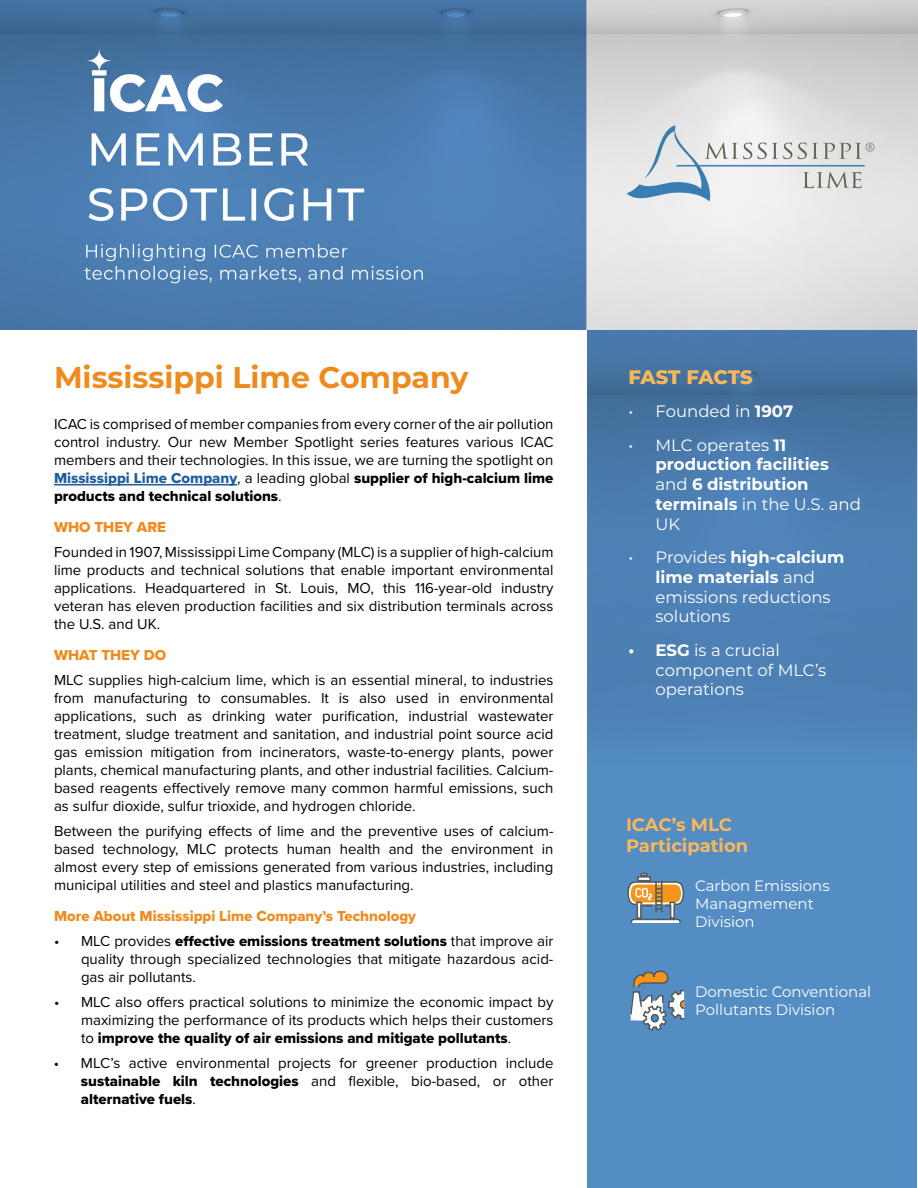
<style>
.page{position:relative;width:918px;height:1188px;background:#fff}
.page>*{position:absolute;margin:0;border:0;box-sizing:border-box;transform-origin:0 0}
.t1{font:700 30px "Montserrat";color:#ef8b1e}
.t2{font:800 19.5px "Montserrat";letter-spacing:-.01em;color:#fcb858}
.t3{font:700 18px/21.6px "Montserrat";color:#fcb858}
.t4{font:16.5px/19.8px "Montserrat";color:#fff}
.t5{font:700 16.5px/19.8px "Montserrat";color:#fff}
.t6{font:15px/18px "Proxima Nova";color:#000;text-align:justify}
.t7{font:15px/18px "Proxima Nova Extrabld";color:#000}
.t8{font:15px/18px "Montserrat";color:#fff}
.t9{font:15px "Proxima Nova Extrabld";color:#ef8b1e}
.s1{font-weight:700}
.s2{font-weight:400}
.s3{color:#215e9e}
.s4{font-family:"Proxima Nova"}
.s5{font-family:"Proxima Nova Extrabld"}
</style>
<div class="page">
<svg style="left:588px;top:330px;width:329px;height:858px;background:#4f84b9"></svg>
<hr style="left:54px;top:484px;width:183px;height:1px;background:#215e9e">
<svg style="left:626px;top:872px;width:60px;height:52px;background:#939694"></svg>
<svg style="left:630px;top:970px;width:56px;height:62px"></svg>
<img style="left:0;top:0;width:917px;height:329px">
<h1 class="t1" style="left:54px;top:356px;width:416px">Mississippi Lime Company</h1>
<h2 class="t2" style="left:629px;top:363px;width:126px">FAST FACTS</h2>
<p class="t4" style="left:629px;top:401px;width:166px">• Founded in <span class="s1">1907</span></p>
<p class="t5" style="left:656px;top:434px;width:207px;text-indent:-27px"><span class="s2">• MLC operates</span> 11 production facilities <span class="s2">and</span> 6 distribution terminals <span class="s2">in the U.S. and<br>UK</span></p>
<p class="t4" style="left:656px;top:547px;width:191px;text-indent:-27px">• Provides <span class="s1">high-calcium lime materials</span> and emissions reductions solutions</p>
<p class="t4" style="left:656px;top:639px;width:172px;text-indent:-27px"><span class="s1">• ESG</span> is a crucial component of MLC’s operations</p>
<p class="t6" style="left:54px;top:414px;width:501px">ICAC is comprised of member companies from every corner of the air pollution control industry. Our new Member Spotlight series features various ICAC members and their technologies. In this issue, we are turning the spotlight on</p>
<p class="t7" style="left:54px;top:469px;width:501px"><span class="s3">Mississippi Lime Company</span><span class="s4">, a leading global</span> supplier of high-calcium lime products and technical solutions<span class="s4">.</span></p>
<p class="t9" style="left:54px;top:516px;width:114px">WHO THEY ARE</p>
<p class="t6" style="left:54px;top:542px;width:501px">Founded in 1907, Mississippi Lime Company (MLC) is a supplier of high-calcium lime products and technical solutions that enable important environmental applications. Headquartered in St. Louis, MO, this 116-year-old industry veteran has eleven production facilities and six distribution terminals across the U.S. and UK.</p>
<p class="t9" style="left:54px;top:644px;width:114px">WHAT THEY DO</p>
<p class="t6" style="left:54px;top:671px;width:501px">MLC supplies high-calcium lime, which is an essential mineral, to industries from manufacturing to consumables. It is also used in environmental applications, such as drinking water purification, industrial wastewater treatment, sludge treatment and sanitation, and industrial point source acid gas emission mitigation from incinerators, waste-to-energy plants, power plants, chemical manufacturing plants, and other industrial facilities. Calcium&shy;based reagents effectively remove many common harmful emissions, such as sulfur dioxide, sulfur trioxide, and hydrogen chloride.</p>
<p class="t6" style="left:54px;top:821px;width:501px">Between the purifying effects of lime and the preventive uses of calcium&shy;based technology, MLC protects human health and the environment in almost every step of emissions generated from various industries, including municipal utilities and steel and plastics manufacturing.</p>
<p class="t9" style="left:54px;top:905px;width:364px">More About Mississippi Lime Company’s Technology</p>
<p class="t7" style="left:54px;top:932px;width:501px"><span class="s4">• MLC provides</span> effective emissions treatment solutions <span class="s4">that improve air</span></p>
<p class="t6" style="left:81px;top:950px;width:474px">quality through specialized technologies that mitigate hazardous acid&shy;gas air pollutants.</p>
<p class="t6" style="left:54px;top:992px;width:501px;text-align:right">• MLC also offers practical solutions to minimize the economic impact by maximizing the performance of its products which helps their customers</p>
<p class="t7" style="left:81px;top:1029px;width:432px"><span class="s4">to</span> improve the quality of air emissions and mitigate pollutants<span class="s4">.</span></p>
<p class="t6" style="left:54px;top:1053px;width:501px;text-align:right">• MLC’s active environmental projects for greener production include <span class="s5">sustainable kiln technologies</span> and flexible, bio-based, or other</p>
<p class="t7" style="left:81px;top:1090px;width:117px">alternative fuels<span class="s4">.</span></p>
<p class="t3" style="left:626px;top:813px;width:124px">ICAC’s MLC<br>Participation</p>
<p class="t8" style="left:695px;top:876px;width:136px">Carbon Emissions<br>Managmement<br>Division</p>
<p class="t8" style="left:695px;top:983px;width:178px">Domestic Conventional<br>Pollutants Division</p>
</div>
